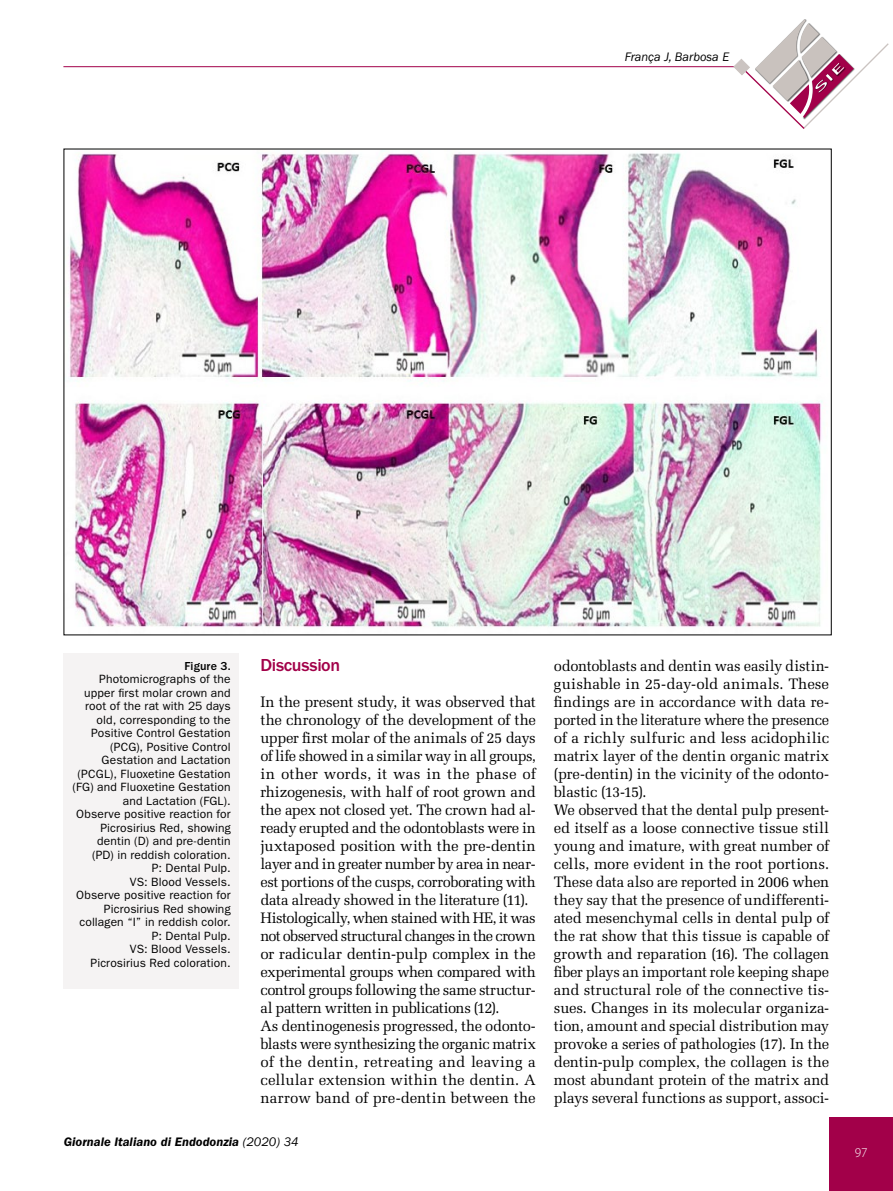
<style>
.page{position:relative;width:893px;height:1191px;background:#fff}
.page>*{position:absolute;margin:0;border:0;box-sizing:border-box;transform-origin:0 0}
.t1{font:500 18px "ITC Franklin Gothic Std";letter-spacing:-.02em;color:#a20049}
.t2{font:15.15px/18px "Melior LT Std";letter-spacing:-.015em;color:#000}
.t3{font:300 13.5px "Myriad Pro";color:#fff}
.t4{font:italic 600 12.75px "ITC Franklin Gothic Std";color:#000}
.t5{font:italic 12.75px "ITC Franklin Gothic Std";color:#000}
.t6{font:12px/13.5px "ITC Franklin Gothic Std";letter-spacing:.015em;color:#000;text-align:right}
.t7{font:500 12px "ITC Franklin Gothic Std";letter-spacing:.01em;color:#000}
.s1{font-weight:400}
</style>
<div class="page">
<div style="left:829px;top:1118px;width:64px;height:73px;background:#a20049"></div>
<hr style="left:63px;top:66px;width:678px;height:1px;background:#a20049">
<svg style="left:734px;top:19px;width:155px;height:110px"></svg>
<img style="left:69px;top:151px;width:754px;height:477px">
<div style="left:64px;top:653px;width:175px;height:335px;background:#f5f3f3"></div>
<p class="t5" style="left:625px;top:49px;width:106px">França J, Barbosa E</p>
<p class="t7" style="left:184px;top:659px;width:48px">Figure 3.</p>
<p class="t6" style="left:73px;top:672px;width:160px">Photomicrographs of the upper first molar crown and root of the rat with 25 days old, corresponding to the<br>Positive Control Gestation (PCG), Positive Control<br>Gestation and Lactation (PCGL), Fluoxetine Gestation (FG) and Fluoxetine Gestation and Lactation (FGL).<br>Observe positive reaction for<br>Picrosirius Red, showing dentin (D) and pre-dentin (PD) in reddish coloration.<br>P: Dental Pulp.<br>VS: Blood Vessels.<br>Observe positive reaction for<br>Picrosirius Red showing collagen “I” in reddish color.<br>P: Dental Pulp.<br>VS: Blood Vessels.<br>Picrosirius Red coloration.</p>
<p class="t1" style="left:260px;top:655px;width:81px">Discussion</p>
<p class="t2" style="left:260px;top:693px;width:277px">In the present study, it was observed that the chronology of the development of the upper first molar of the animals of 25 days of life showed in a similar way in all groups, in other words, it was in the phase of rhizogenesis, with half of root grown and the apex not closed yet. The crown had al&shy;ready erupted and the odontoblasts were in juxtaposed position with the pre-dentin layer and in greater number by area in near&shy;est portions of the cusps, corroborating with data already showed in the literature (11).<br>Histologically, when stained with HE, it was not observed structural changes in the crown or radicular dentin-pulp complex in the experimental groups when compared with control groups following the same structur&shy;al pattern written in publications (12).<br>As dentinogenesis progressed, the odonto&shy;blasts were synthesizing the organic matrix of the dentin, retreating and leaving a cellular extension within the dentin. A narrow band of pre-dentin between the</p>
<p class="t4" style="left:64px;top:1134px;width:236px">Giornale Italiano di Endodonzia <span class="s1">(2020) 34</span></p>
<p class="t2" style="left:554px;top:657px;width:277px">odontoblasts and dentin was easily distin&shy;guishable in 25-day-old animals. These findings are in accordance with data re&shy;ported in the literature where the presence of a richly sulfuric and less acidophilic matrix layer of the dentin organic matrix (pre-dentin) in the vicinity of the odonto&shy;blastic (13-15).<br>We observed that the dental pulp present&shy;ed itself as a loose connective tissue still young and imature, with great number of cells, more evident in the root portions.<br>These data also are reported in 2006 when they say that the presence of undifferenti&shy;ated mesenchymal cells in dental pulp of the rat show that this tissue is capable of growth and reparation (16). The collagen fiber plays an important role keeping shape and structural role of the connective tis&shy;sues. Changes in its molecular organiza&shy;tion, amount and special distribution may provoke a series of pathologies (17). In the dentin-pulp complex, the collagen is the most abundant protein of the matrix and plays several functions as support, associ-</p>
<p class="t3" style="left:855px;top:1144px;width:14px">97</p>
</div>
